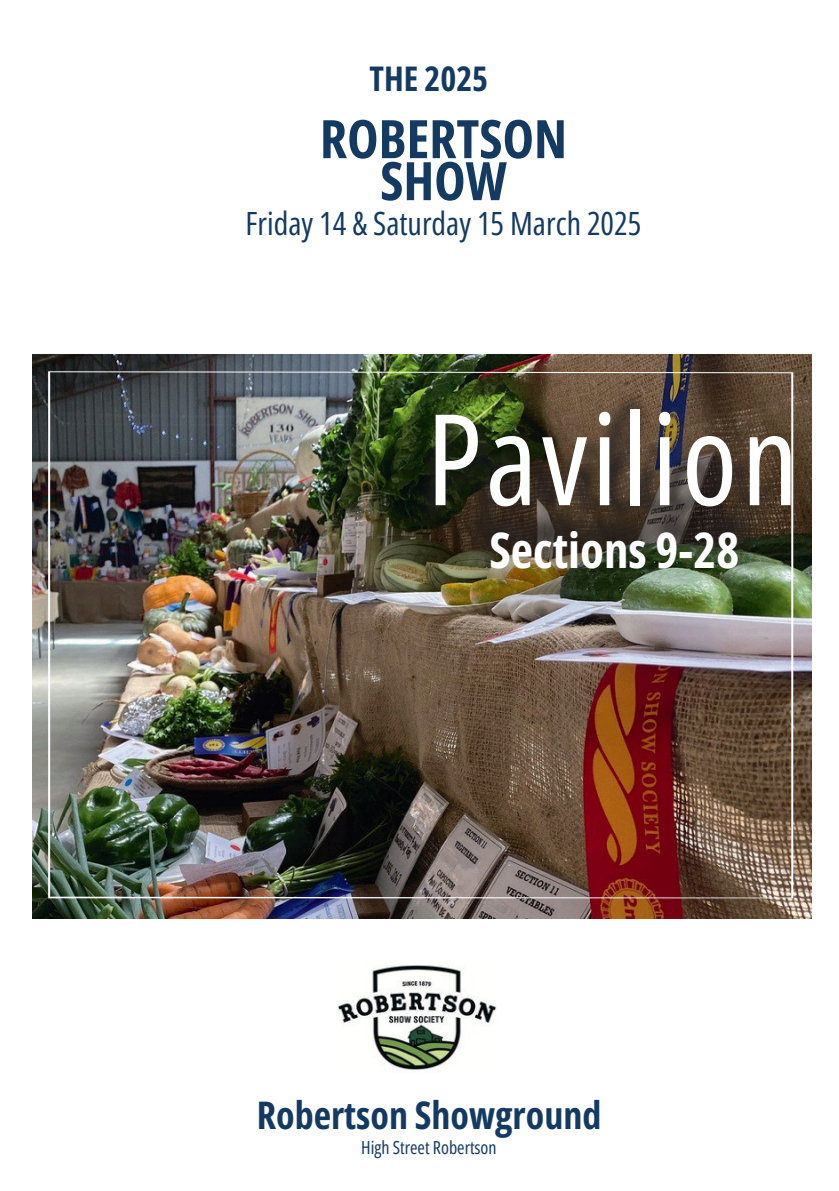
<style>
.page{position:relative;width:839px;height:1191px;background:#fff}
.page>*{position:absolute;margin:0;border:0;box-sizing:border-box;transform-origin:0 0}
.t1{font:126.6px "Open Sans Condensed";letter-spacing:.03em;color:#fff}
.t2{font:700 53.2px/42px "Open Sans Condensed";color:#143a61;text-align:center}
.t3{font:700 48.8px "Open Sans Condensed";color:#fff}
.t4{font:700 38px "Open Sans Condensed";color:#143a61}
.t5{font:700 34px "Open Sans Condensed";color:#143a61}
.t6{font:32px "Open Sans Condensed";color:#143a61}
.t7{font:18px "Open Sans Condensed";color:#143a61}
</style>
<div class="page">
<img style="left:33px;top:354px;width:778px;height:564px">
<img style="left:48px;top:371px;width:745px;height:527px">
<img style="left:418px;top:392px;width:366px;height:133px">
<img style="left:454px;top:490px;width:314px;height:77px">
<img style="left:337px;top:965px;width:160px;height:106px">
<h3 class="t5" style="left:369px;top:55px;width:120px">THE 2025</h3>
<p class="t2" style="left:320px;top:117px;width:249px">ROBERTSON<br>SHOW</p>
<p class="t6" style="left:245px;top:200px;width:397px">Friday 14 &amp; Saturday 15 March 2025</p>
<p class="t1" style="left:426px;top:370px;width:374px">Pavilion</p>
<p class="t3" style="left:489px;top:516px;width:251px">Sections 9-28</p>
<p class="t4" style="left:257px;top:1088px;width:346px">Robertson Showground</p>
<p class="t7" style="left:361px;top:1135px;width:137px">High Street Robertson</p>
</div>
